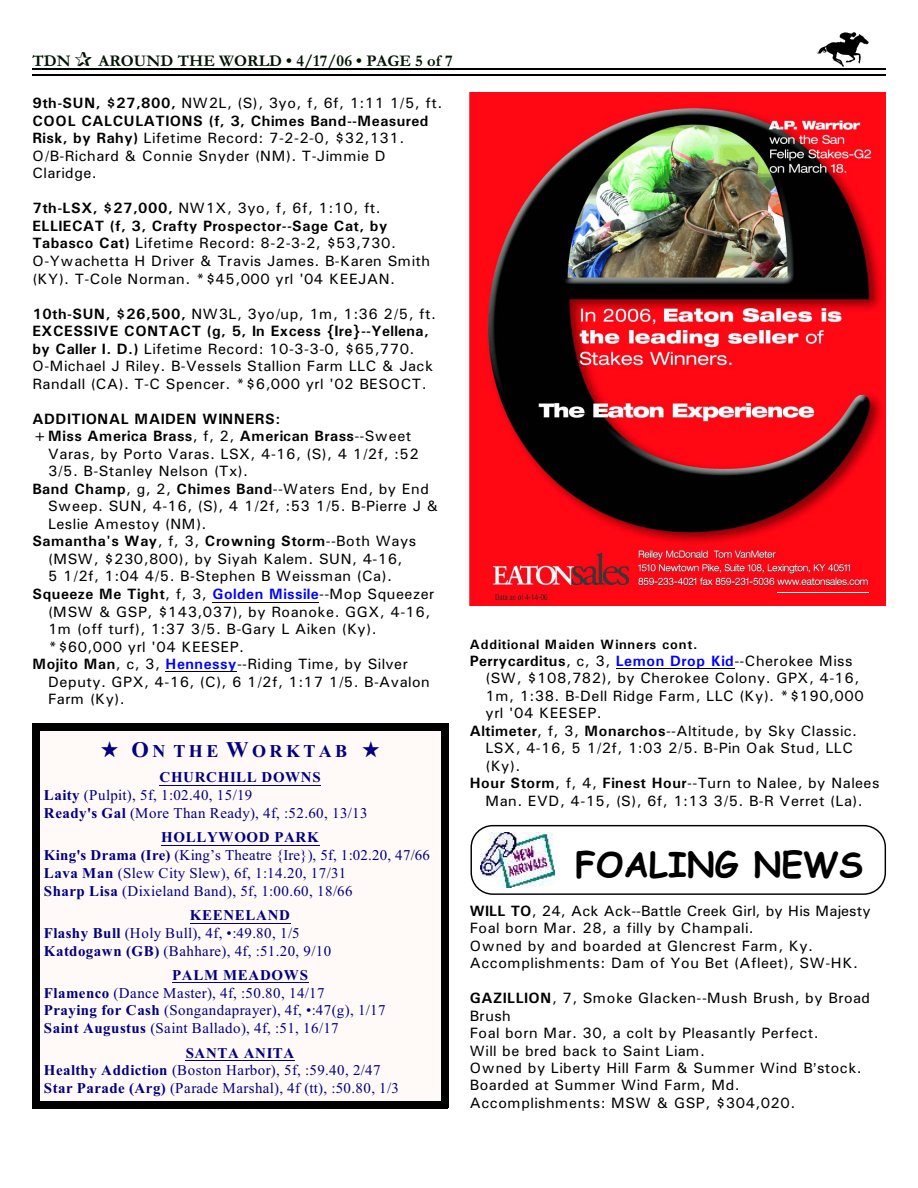
<style>
.page{position:relative;width:918px;height:1188px;background:#fff}
.page>*{position:absolute;margin:0;border:0;box-sizing:border-box;transform-origin:0 0}
.t1{font:700 34.5px "Comic Sans MS";letter-spacing:.005em;color:#000}
.t2{font:700 18px "Times New Roman";letter-spacing:.19em;color:#000080}
.t3{font:700 16.5px "Garamond";letter-spacing:.005em;color:#001400}
.t4{font:15px/17.5px "Univers";letter-spacing:.03em;color:#000}
.t5{font:15px/17.7px "Times New Roman";letter-spacing:.03em;color:#000080}
.t6{font:700 15px "Univers";letter-spacing:.035em;color:#000}
.t7{font:700 13.5px "Univers";letter-spacing:.065em;color:#000}
.s1{font-weight:700}
.s2{font-weight:400}
.s3{font-weight:700;color:#00f}
.s4{font-size:22.35px}
</style>
<div class="page">
<img style="left:817px;top:32px;width:51px;height:34px">
<hr style="left:32px;top:68px;width:853px;height:1px;background:#000">
<hr style="left:32px;top:75px;width:853px;height:1px;background:#000">
<img style="left:470px;top:93px;width:416px;height:513px">
<hr style="left:778px;top:592px;width:91px;height:1px;background:#fff">
<div style="left:32px;top:724px;width:416px;height:384px;background:#fffaf7"></div>
<hr style="left:159px;top:785px;width:162px;height:1px;background:#000080">
<hr style="left:161px;top:845px;width:158px;height:1px;background:#000080">
<hr style="left:190px;top:923px;width:101px;height:1px;background:#000080">
<hr style="left:172px;top:982px;width:137px;height:1px;background:#000080">
<hr style="left:186px;top:1060px;width:109px;height:1px;background:#000080">
<div style="left:32px;top:724px;width:7px;height:384px;background:#000"></div>
<div style="left:441px;top:724px;width:7px;height:384px;background:#000"></div>
<div style="left:32px;top:724px;width:416px;height:7px;background:#000"></div>
<div style="left:32px;top:1101px;width:416px;height:7px;background:#000"></div>
<hr style="left:212px;top:602px;width:107px;height:1px;background:#000">
<hr style="left:166px;top:671px;width:71px;height:1px;background:#000">
<hr style="left:616px;top:668px;width:118px;height:1px;background:#000">
<img style="left:481px;top:832px;width:73px;height:56px">
<div style="left:471px;top:825px;width:415px;height:70px;border:1px solid #000;border-radius:22px"></div>
<p class="t3" style="left:32px;top:55px;width:40px">TDN</p>
<p class="t3" style="left:98px;top:55px;width:356px">AROUND THE WORLD • 4/17/06 • PAGE 5 of 7</p>
<p class="t4" style="left:32px;top:96px;width:411px"><span class="s1">9th-SUN, $27,800,</span> NW2L, (S), 3yo, f, 6f, 1:11 1/5, ft.<br><span class="s1">COOL CALCULATIONS (f, 3, Chimes Band--Measured Risk, by Rahy)</span> Lifetime Record: 7-2-2-0, $32,131.<br>O/B-Richard &amp; Connie Snyder (NM). T-Jimmie D Claridge.</p>
<p class="t4" style="left:32px;top:201px;width:399px"><span class="s1">7th-LSX, $27,000,</span> NW1X, 3yo, f, 6f, 1:10, ft.<br><span class="s1">ELLIECAT (f, 3, Crafty Prospector--Sage Cat, by Tabasco Cat)</span> Lifetime Record: 8-2-3-2, $53,730.<br>O-Ywachetta H Driver &amp; Travis James. B-Karen Smith (KY). T-Cole Norman. *$45,000 yrl '04 KEEJAN.</p>
<p class="t4" style="left:32px;top:306px;width:405px"><span class="s1">10th-SUN, $26,500,</span> NW3L, 3yo/up, 1m, 1:36 2/5, ft.<br><span class="s1">EXCESSIVE CONTACT (g, 5, In Excess {Ire}--Yellena, by Caller I. D.)</span> Lifetime Record: 10-3-3-0, $65,770.<br>O-Michael J Riley. B-Vessels Stallion Farm LLC &amp; Jack Randall (CA). T-C Spencer. *$6,000 yrl '02 BESOCT.</p>
<p class="t6" style="left:32px;top:413px;width:250px">ADDITIONAL MAIDEN WINNERS:</p>
<p class="t6" style="left:32px;top:431px;width:381px">+Miss America Brass<span class="s2">, f, 2,</span> American Brass<span class="s2">--Sweet</span></p>
<p class="t4" style="left:48px;top:446px;width:372px">Varas, by Porto Varas. LSX, 4-16, (S), 4 1/2f, :52</p>
<p class="t4" style="left:48px;top:463px;width:202px">3/5. B-Stanley Nelson (Tx).</p>
<p class="t4" style="left:32px;top:481px;width:398px"><span class="s1">Band Champ</span>, g, 2, <span class="s1">Chimes Band</span>--Waters End, by End</p>
<p class="t4" style="left:48px;top:499px;width:392px">Sweep. SUN, 4-16, (S), 4 1/2f, :53 1/5. B-Pierre J &amp;</p>
<p class="t4" style="left:48px;top:516px;width:160px">Leslie Amestoy (NM).</p>
<p class="t6" style="left:32px;top:536px;width:386px">Samantha's Way<span class="s2">, f, 3,</span> Crowning Storm<span class="s2">--Both Ways</span></p>
<p class="t4" style="left:48px;top:551px;width:356px">(MSW, $230,800), by Siyah Kalem. SUN, 4-16,</p>
<p class="t4" style="left:48px;top:569px;width:345px">5 1/2f, 1:04 4/5. B-Stephen B Weissman (Ca).</p>
<p class="t4" style="left:32px;top:586px;width:404px"><span class="s1">Squeeze Me Tight</span>, f, 3, <span class="s3">Golden Missile</span>--Mop Squeezer</p>
<p class="t4" style="left:48px;top:604px;width:384px">(MSW &amp; GSP, $143,037), by Roanoke. GGX, 4-16,</p>
<p class="t4" style="left:48px;top:622px;width:330px">1m (off turf), 1:37 3/5. B-Gary L Aiken (Ky).</p>
<p class="t4" style="left:48px;top:639px;width:198px">*$60,000 yrl '04 KEESEP.</p>
<p class="t4" style="left:32px;top:657px;width:377px"><span class="s1">Mojito Man</span>, c, 3, <span class="s3">Hennessy</span>--Riding Time, by Silver</p>
<p class="t4" style="left:48px;top:674px;width:383px">Deputy. GPX, 4-16, (C), 6 1/2f, 1:17 1/5. B-Avalon</p>
<p class="t4" style="left:48px;top:692px;width:78px">Farm (Ky).</p>
<p class="t2" style="left:132px;top:745px;width:217px"><span class="s4">O</span>N THE <span class="s4">W</span>ORKTAB</p>
<p class="t5" style="left:44px;top:770px;width:325px;text-indent:116px"><span class="s1">CHURCHILL DOWNS<br>Laity</span> (Pulpit), 5f, 1:02.40, 15/19<br><span class="s1">Ready's Gal</span> (More Than Ready), 4f, :52.60, 13/13</p>
<p class="t5" style="left:44px;top:830px;width:388px;text-indent:117px"><span class="s1">HOLLYWOOD PARK<br>King's Drama (Ire)</span> (King’s Theatre {Ire}), 5f, 1:02.20, 47/66<br><span class="s1">Lava Man</span> (Slew City Slew), 6f, 1:14.20, 17/31<br><span class="s1">Sharp Lisa</span> (Dixieland Band), 5f, 1:00.60, 18/66</p>
<p class="t5" style="left:44px;top:908px;width:289px;text-indent:146px"><span class="s1">KEENELAND<br>Flashy Bull</span> (Holy Bull), 4f, •:49.80, 1/5<br><span class="s1">Katdogawn (GB)</span> (Bahhare), 4f, :51.20, 9/10</p>
<p class="t5" style="left:44px;top:967px;width:343px;text-indent:128px"><span class="s1">PALM MEADOWS<br>Flamenco</span> (Dance Master), 4f, :50.80, 14/17<br><span class="s1">Praying for Cash</span> (Songandaprayer), 4f, •:47(g), 1/17<br><span class="s1">Saint Augustus</span> (Saint Ballado), 4f, :51, 16/17</p>
<p class="t5" style="left:44px;top:1045px;width:357px;text-indent:142px"><span class="s1">SANTA ANITA<br>Healthy Addiction</span> (Boston Harbor), 5f, :59.40, 2/47<br><span class="s1">Star Parade (Arg)</span> (Parade Marshal), 4f (tt), :50.80, 1/3</p>
<p class="t7" style="left:470px;top:639px;width:229px">Additional Maiden Winners cont.</p>
<p class="t4" style="left:470px;top:653px;width:384px"><span class="s1">Perrycarditus</span>, c, 3, <span class="s3">Lemon Drop Kid</span>--Cherokee Miss</p>
<p class="t4" style="left:485px;top:671px;width:376px">(SW, $108,782), by Cherokee Colony. GPX, 4-16,</p>
<p class="t4" style="left:485px;top:688px;width:380px">1m, 1:38. B-Dell Ridge Farm, LLC (Ky). *$190,000</p>
<p class="t4" style="left:485px;top:706px;width:118px">yrl '04 KEESEP.</p>
<p class="t4" style="left:470px;top:723px;width:389px"><span class="s1">Altimeter</span>, f, 3, <span class="s1">Monarchos</span>--Altitude, by Sky Classic.</p>
<p class="t4" style="left:485px;top:741px;width:369px">LSX, 4-16, 5 1/2f, 1:03 2/5. B-Pin Oak Stud, LLC</p>
<p class="t4" style="left:485px;top:758px;width:36px">(Ky).</p>
<p class="t4" style="left:470px;top:775px;width:411px"><span class="s1">Hour Storm</span>, f, 4, <span class="s1">Finest Hour</span>--Turn to Nalee, by Nalees</p>
<p class="t4" style="left:485px;top:793px;width:379px">Man. EVD, 4-15, (S), 6f, 1:13 3/5. B-R Verret (La).</p>
<h1 class="t1" style="left:575px;top:849px;width:289px">FOALING NEWS</h1>
<p class="t4" style="left:470px;top:903px;width:402px"><span class="s1">WILL TO</span>, 24, Ack Ack--Battle Creek Girl, by His Majesty Foal born Mar. 28, a filly by Champali.<br>Owned by and boarded at Glencrest Farm, Ky.<br>Accomplishments: Dam of You Bet (Afleet), SW-HK.</p>
<p class="t4" style="left:470px;top:991px;width:402px"><span class="s1">GAZILLION</span>, 7, Smoke Glacken--Mush Brush, by Broad Brush<br>Foal born Mar. 30, a colt by Pleasantly Perfect.<br>Will be bred back to Saint Liam.<br>Owned by Liberty Hill Farm &amp; Summer Wind B stock.<br>Boarded at Summer Wind Farm, Md.<br>Accomplishments: MSW &amp; GSP, $304,020.</p>
</div>
